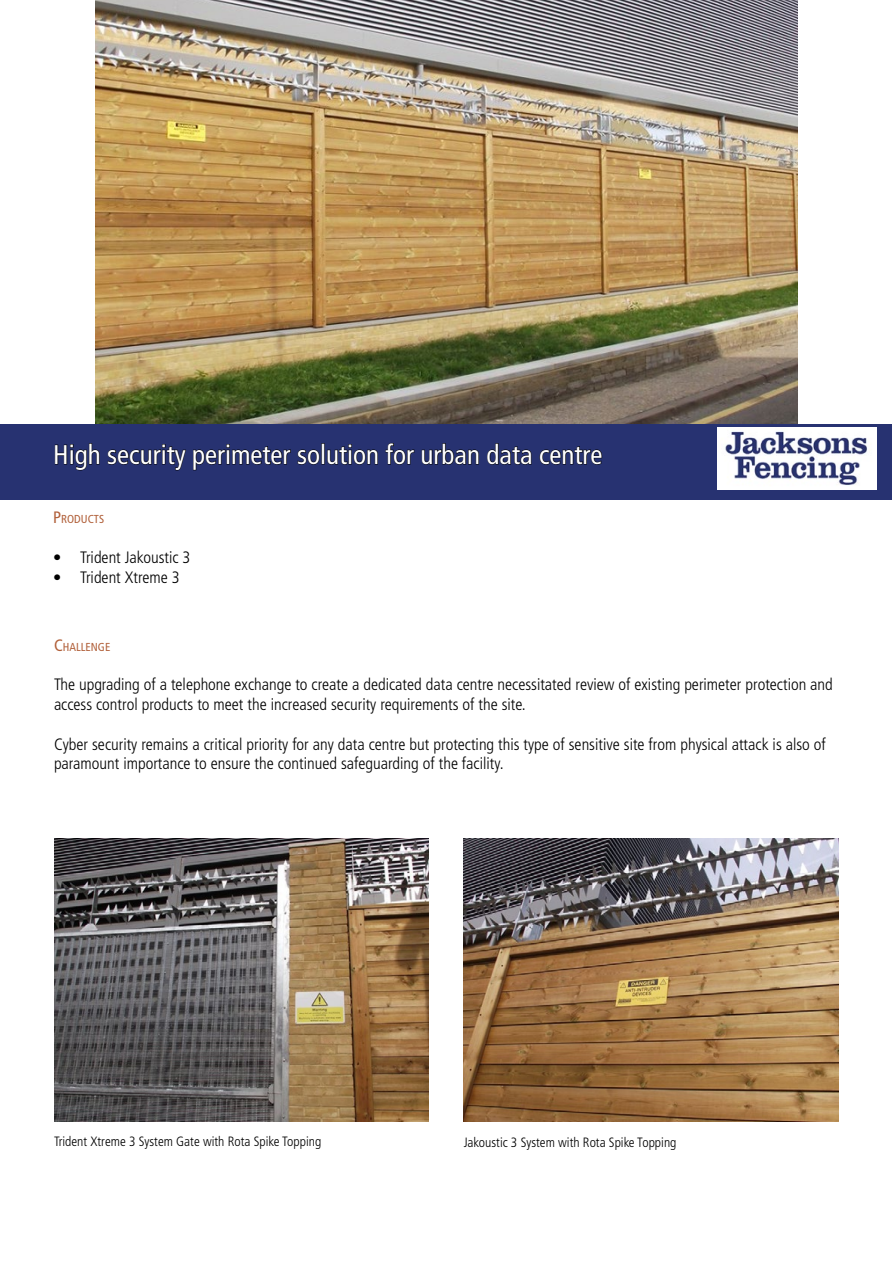
<style>
.page{position:relative;width:893px;height:1263px;background:#fff}
.page>*{position:absolute;margin:0;border:0;box-sizing:border-box;transform-origin:0 0}
.t1{font:condensed 27px "Frutiger LT Std";color:#fff}
.t2{font:300 condensed 16.5px/19.8px "Frutiger LT Std";color:#000}
.t3{font:300 condensed 13.5px "Frutiger LT Std";color:#000}
.t4{font:condensed 11.55px "Frutiger LT Std";color:#b1603a}
.s1{font-size:16.5px}
</style>
<div class="page">
<img style="left:95px;top:0;width:702px;height:424px">
<div style="left:1px;top:425px;width:891px;height:75px;background:#273271"></div>
<img style="left:54px;top:838px;width:374px;height:283px">
<svg style="left:55px;top:443px;width:45px;height:28px"></svg>
<svg style="left:107px;top:444px;width:79px;height:27px"></svg>
<svg style="left:193px;top:444px;width:98px;height:27px"></svg>
<svg style="left:297px;top:449px;width:23px;height:16px"></svg>
<svg style="left:327px;top:444px;width:51px;height:21px"></svg>
<svg style="left:385px;top:443px;width:29px;height:22px"></svg>
<svg style="left:422px;top:443px;width:57px;height:22px"></svg>
<svg style="left:487px;top:443px;width:45px;height:22px"></svg>
<svg style="left:539px;top:446px;width:63px;height:19px"></svg>
<img style="left:717px;top:428px;width:160px;height:61px">
<img style="left:464px;top:838px;width:374px;height:283px">
<h1 class="t1" style="left:53px;top:439px;width:551px">High security perimeter solution for urban data centre</h1>
<p class="t4" style="left:53px;top:513px;width:52px"><span class="s1">P</span>RODUCTS</p>
<p class="t2" style="left:53px;top:548px;width:139px">• Trident Jakoustic 3</p>
<p class="t2" style="left:53px;top:567px;width:128px">• Trident Xtreme 3</p>
<p class="t4" style="left:54px;top:640px;width:58px"><span class="s1">C</span>HALLENGE</p>
<p class="t2" style="left:54px;top:675px;width:780px">The upgrading of a telephone exchange to create a dedicated data centre necessitated review of existing perimeter protection and access control products to meet the increased security requirements of the site.</p>
<p class="t2" style="left:54px;top:734px;width:773px">Cyber security remains a critical priority for any data centre but protecting this type of sensitive site from physical attack is also of paramount importance to ensure the continued safeguarding of the facility.</p>
<p class="t3" style="left:54px;top:1133px;width:269px">Trident Xtreme 3 System Gate with Rota Spike Topping</p>
<p class="t3" style="left:464px;top:1135px;width:214px">Jakoustic 3 System with Rota Spike Topping</p>
</div>
